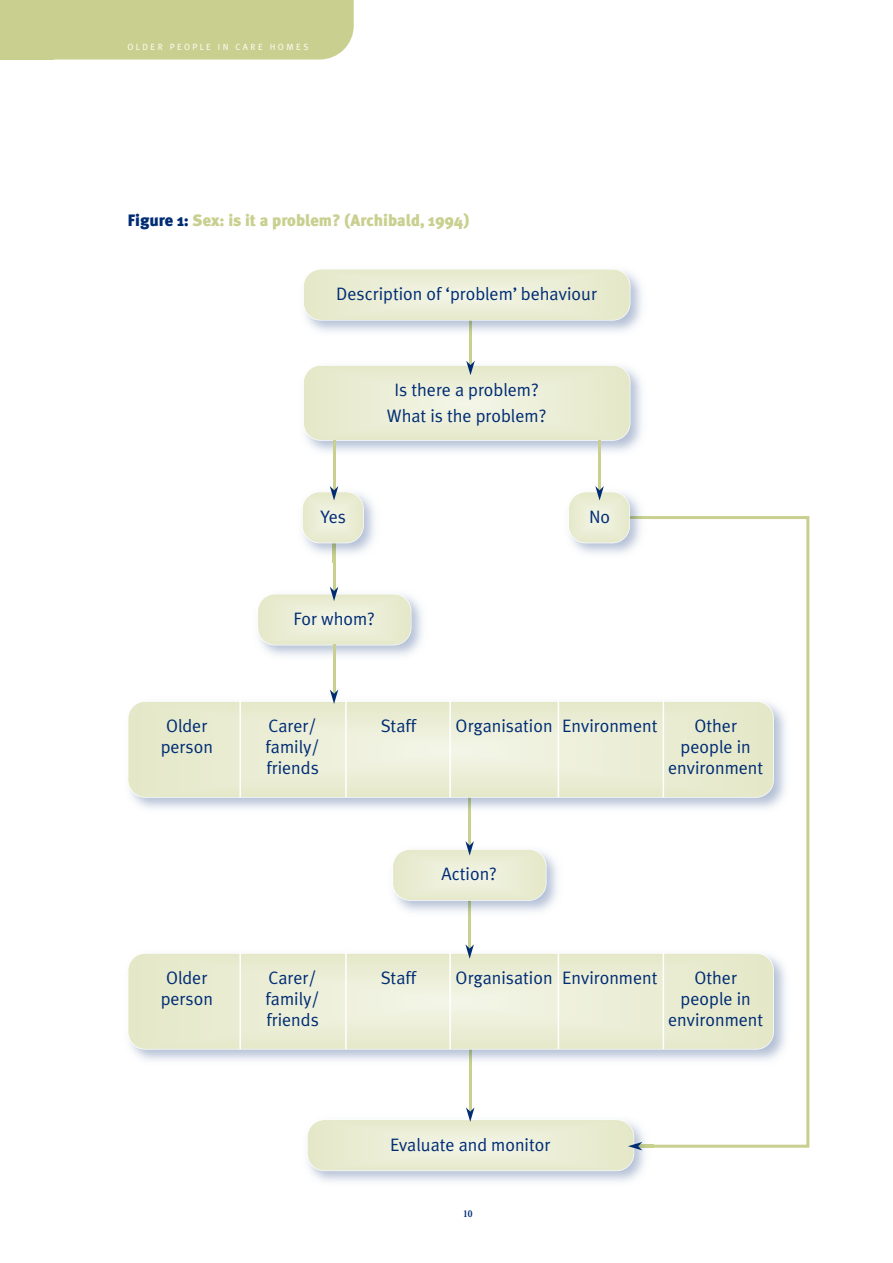
<style>
.page{position:relative;width:893px;height:1263px;background:#fff}
.page>*{position:absolute;margin:0;border:0;box-sizing:border-box;transform-origin:0 0}
.t1{font:18px/21px "Meta Plus Normal";color:#002c74;text-align:center}
.t2{font:900 16.5px "Meta Plus";color:#c9d08f}
.t3{font:700 condensed 10.5px "Minion";color:#002c74}
.t4{font:9px "Meta Plus Normal";letter-spacing:.265em;color:#fff}
.s1{color:#002c74}
</style>
<div class="page">
<svg style="left:471px;top:516px;width:339px;height:632px"></svg>
<img style="left:307px;top:1112px;width:347px;height:70px">
<img style="left:642px;top:1145px;width:12px;height:3px">
<svg style="left:308px;top:1120px;width:325px;height:50px;background:#eaedd3"></svg>
<div style="left:307px;top:1119px;width:327px;height:52px;border:2px solid #fff;border-radius:18px"></div>
<hr style="left:469px;top:1047px;width:2px;height:66px;background:#c9d08f">
<svg style="left:466px;top:1107px;width:8px;height:15px"></svg>
<img style="left:130px;top:946px;width:663px;height:123px">
<img style="left:469px;top:1049px;width:2px;height:20px">
<svg style="left:128px;top:954px;width:645px;height:95px;background:#e9ecd3"></svg>
<div style="left:128px;top:953px;width:646px;height:96px;border:2px solid #fff;border-radius:18px"></div>
<hr style="left:239px;top:946px;width:2px;height:103px;background:#fff">
<hr style="left:345px;top:946px;width:2px;height:103px;background:#fff">
<hr style="left:449px;top:946px;width:2px;height:103px;background:#fff">
<hr style="left:663px;top:946px;width:1px;height:103px;background:#fff">
<hr style="left:558px;top:946px;width:1px;height:103px;background:#fff">
<hr style="left:468px;top:899px;width:3px;height:51px;background:#c9d08f">
<svg style="left:465px;top:944px;width:9px;height:15px"></svg>
<img style="left:393px;top:842px;width:173px;height:78px">
<img style="left:468px;top:901px;width:3px;height:19px">
<svg style="left:393px;top:850px;width:153px;height:50px;background:#eaedd4"></svg>
<div style="left:392px;top:849px;width:154px;height:52px;border:2px solid #fff;border-radius:18px"></div>
<hr style="left:468px;top:795px;width:3px;height:52px;background:#c9d08f">
<svg style="left:465px;top:841px;width:9px;height:15px"></svg>
<img style="left:130px;top:694px;width:663px;height:123px">
<img style="left:468px;top:798px;width:3px;height:19px">
<svg style="left:128px;top:702px;width:645px;height:95px;background:#e9ecd3"></svg>
<div style="left:128px;top:701px;width:646px;height:97px;border:2px solid #fff;border-radius:18px"></div>
<hr style="left:239px;top:694px;width:2px;height:103px;background:#fff">
<hr style="left:345px;top:694px;width:2px;height:103px;background:#fff">
<hr style="left:449px;top:694px;width:2px;height:103px;background:#fff">
<hr style="left:663px;top:694px;width:1px;height:103px;background:#fff">
<hr style="left:558px;top:694px;width:1px;height:103px;background:#fff">
<img style="left:259px;top:587px;width:163px;height:78px">
<svg style="left:258px;top:594px;width:153px;height:51px;background:#eaedd4"></svg>
<div style="left:257px;top:594px;width:154px;height:51px;border:2px solid #fff;border-radius:18px"></div>
<hr style="left:333px;top:541px;width:2px;height:52px;background:#c9d08f">
<svg style="left:330px;top:587px;width:8px;height:14px"></svg>
<hr style="left:333px;top:644px;width:2px;height:51px;background:#c9d08f">
<svg style="left:330px;top:689px;width:8px;height:15px"></svg>
<div style="left:53px;top:0;width:301px;height:60px;background:#c9d08f"></div>
<div style="left:0;top:0;width:53px;height:60px;background:#c9d08f"></div>
<img style="left:302px;top:485px;width:73px;height:78px">
<img style="left:333px;top:543px;width:2px;height:20px">
<svg style="left:303px;top:492px;width:60px;height:51px;background:#eaedd5"></svg>
<div style="left:302px;top:491px;width:62px;height:52px;border:2px solid #fff;border-radius:18px"></div>
<img style="left:561px;top:492px;width:89px;height:71px">
<img style="left:630px;top:516px;width:20px;height:3px">
<svg style="left:569px;top:492px;width:60px;height:51px;background:#eaedd5"></svg>
<div style="left:568px;top:491px;width:62px;height:52px;border:2px solid #fff;border-radius:18px"></div>
<img style="left:304px;top:366px;width:338px;height:94px">
<svg style="left:304px;top:366px;width:326px;height:74px;background:#e9ecd3"></svg>
<div style="left:303px;top:365px;width:327px;height:76px;border:2px solid #fff;border-radius:18px"></div>
<hr style="left:469px;top:315px;width:3px;height:52px;background:#c9d08f">
<svg style="left:466px;top:361px;width:9px;height:14px"></svg>
<hr style="left:598px;top:440px;width:3px;height:52px;background:#c9d08f">
<svg style="left:595px;top:486px;width:9px;height:14px"></svg>
<hr style="left:333px;top:440px;width:2px;height:52px;background:#c9d08f">
<svg style="left:330px;top:486px;width:8px;height:14px"></svg>
<img style="left:304px;top:270px;width:338px;height:62px">
<img style="left:469px;top:321px;width:3px;height:11px">
<svg style="left:304px;top:269px;width:326px;height:51px;background:#eaedd3"></svg>
<div style="left:303px;top:269px;width:327px;height:52px;border:2px solid #fff;border-radius:18px"></div>
<svg style="left:628px;top:1142px;width:14px;height:8px"></svg>
<p class="t4" style="left:128px;top:42px;width:182px">OLDER PEOPLE IN CARE HOMES</p>
<p class="t2" style="left:128px;top:210px;width:343px"><span class="s1">Figure 1:</span> Sex: is it a problem? (Archibald, 1994)</p>
<p class="t1" style="left:336px;top:283px;width:262px">Description of ‘problem’ behaviour</p>
<p class="t1" style="left:387px;top:377px;width:161px;line-height:25.2px">Is there a problem?<br>What is the problem?</p>
<p class="t1" style="left:321px;top:506px;width:27px">Yes</p>
<p class="t1" style="left:589px;top:506px;width:23px">No</p>
<p class="t1" style="left:294px;top:608px;width:83px">For whom?</p>
<p class="t1" style="left:161px;top:716px;width:54px">Older person</p>
<p class="t1" style="left:266px;top:716px;width:56px;text-align:left">Carer/ family/ friends</p>
<p class="t1" style="left:381px;top:716px;width:37px">Staff</p>
<p class="t1" style="left:456px;top:716px;width:203px">Organisation Environment</p>
<p class="t1" style="left:668px;top:716px;width:97px">Other people in environment</p>
<p class="t1" style="left:442px;top:863px;width:57px">Action?</p>
<p class="t1" style="left:161px;top:967px;width:54px">Older person</p>
<p class="t1" style="left:266px;top:967px;width:56px;text-align:left">Carer/ family/ friends</p>
<p class="t1" style="left:381px;top:967px;width:37px">Staff</p>
<p class="t1" style="left:456px;top:967px;width:203px">Organisation Environment</p>
<p class="t1" style="left:668px;top:967px;width:97px">Other people in environment</p>
<p class="t1" style="left:390px;top:1134px;width:162px">Evaluate and monitor</p>
<p class="t3" style="left:463px;top:1210px;width:11px">10</p>
</div>
